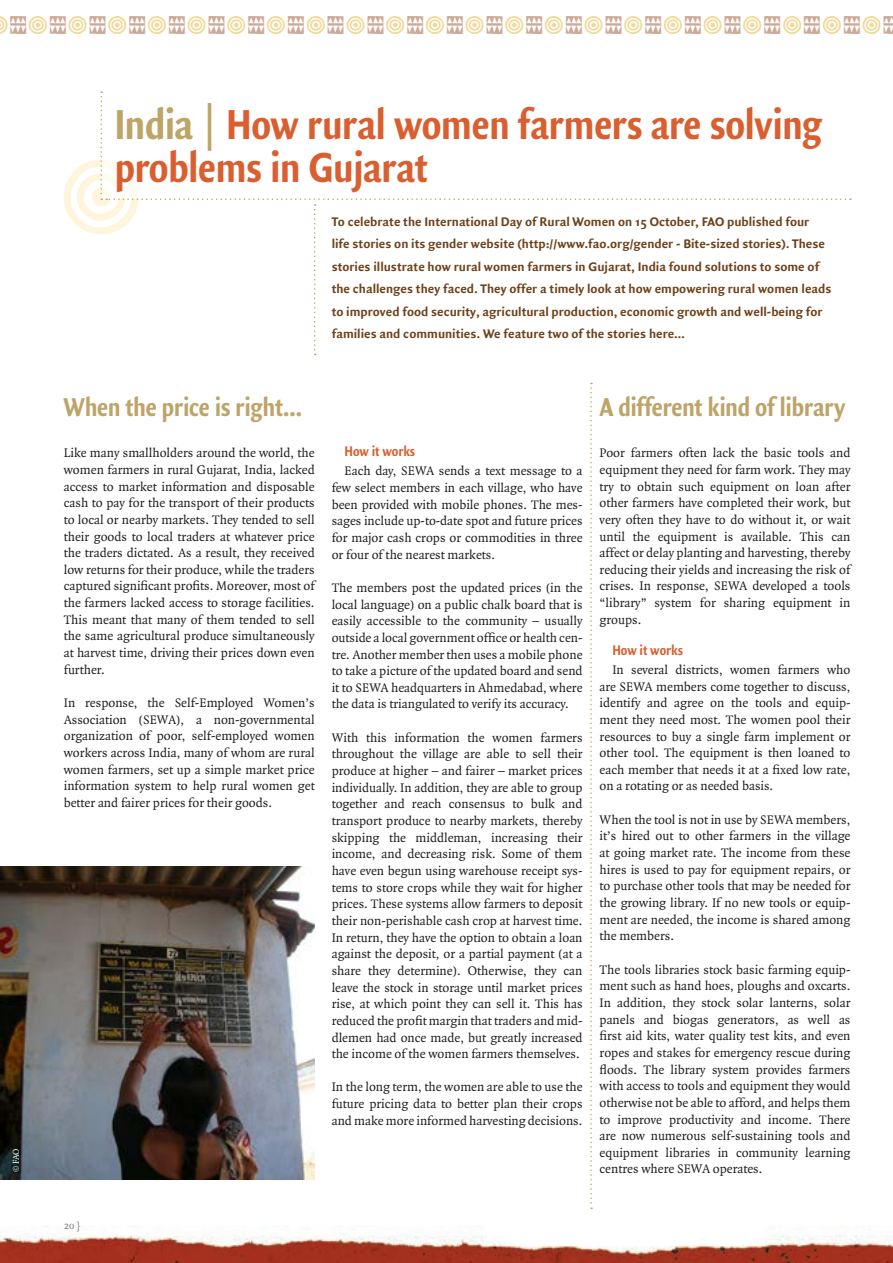
<style>
.page{position:relative;width:893px;height:1263px;background:#fff}
.page>*{position:absolute;margin:0;border:0;box-sizing:border-box;transform-origin:0 0}
.GroteTitel{font:700 45px/43.5px "Quadraat Sans Con";letter-spacing:-.01em;color:#d95f30}
.GroteTitel-2{font:700 27.75px "Quadraat Sans Con";letter-spacing:-.015em;color:#bda467}
.subtitel{font:700 15px "Quadraat Sans Con";color:#d95f30}
.BODY{font:13.35px/16.6px "Quadraat";color:#231f20;text-align:justify}
.BODY_na_subtitel{font:13.35px/16.6px "Quadraat";color:#231f20;text-align:justify}
.Intro{font:700 13.35px/22.5px "Quadraat Sans";color:#6e4119}
.t1{font:10.5px "Quadraat Small Caps";color:#7b8081}
.FotoAuthor{font:9px "Quadraat";color:#fff}
.s1{color:#bda467}
.s2{font-weight:400;color:#bda467}
</style>
<div class="page">
<img style="left:0;top:1225px;width:893px;height:38px">
<svg style="left:64px;top:91px;width:787px;height:264px"></svg>
<img style="left:0;top:866px;width:315px;height:313px">
<svg style="left:590px;top:383px;width:2px;height:826px"></svg>
<p class="FotoAuthor" style="left:11px;top:1172px;width:25px;rotate:-90deg">© FAO</p>
<p class="GroteTitel" style="left:114px;top:103px;width:709px"><span class="s1">India</span> <span class="s2">|</span> How rural women farmers are solving problems in Gujarat</p>
<p class="Intro" style="left:332px;top:210px;width:501px">To celebrate the International Day of Rural Women on 15 October, FAO published four<br>life stories on its gender website (http://www.fao.org/gender - Bite-sized stories). These stories illustrate how rural women farmers in Gujarat, India found solutions to some of the challenges they faced. They offer a timely look at how empowering rural women leads to improved food security, agricultural production, economic growth and well-being for families and communities. We feature two of the stories here…</p>
<p class="GroteTitel-2" style="left:64px;top:391px;width:240px">When the price is right...</p>
<p class="GroteTitel-2" style="left:600px;top:391px;width:248px">A different kind of library</p>
<p class="BODY" style="left:64px;top:445px;width:252px">Like many smallholders around the world, the women farmers in rural Gujarat, India, lacked access to market information and disposable cash to pay for the transport of their products to local or nearby markets. They tended to sell their goods to local traders at whatever price the traders dictated. As a result, they received low returns for their produce, while the traders captured significant profits. Moreover, most of the farmers lacked access to storage facilities.<br>This meant that many of them tended to sell the same agricultural produce simultaneously at harvest time, driving their prices down even further.</p>
<p class="BODY" style="left:64px;top:695px;width:252px">In response, the Self-Employed Women’s Association (SEWA), a non-governmental organization of poor, self-employed women workers across India, many of whom are rural women farmers, set up a simple market price information system to help rural women get better and fairer prices for their goods.</p>
<p class="subtitel" style="left:344px;top:443px;width:72px">How it works</p>
<p class="BODY_na_subtitel" style="left:332px;top:463px;width:252px;text-indent:13px">Each day, SEWA sends a text message to a few select members in each village, who have been provided with mobile phones. The mes&shy;sages include up-to-date spot and future prices for major cash crops or commodities in three or four of the nearest markets.</p>
<p class="BODY" style="left:332px;top:580px;width:252px">The members post the updated prices (in the local language) on a public chalk board that is easily accessible to the community – usually outside a local government office or health cen&shy;tre. Another member then uses a mobile phone to take a picture of the updated board and send it to SEWA headquarters in Ahmedabad, where the data is triangulated to verify its accuracy.</p>
<p class="BODY" style="left:332px;top:730px;width:252px">With this information the women farmers throughout the village are able to sell their produce at higher – and fairer – market prices individually. In addition, they are able to group together and reach consensus to bulk and transport produce to nearby markets, thereby skipping the middleman, increasing their income, and decreasing risk. Some of them have even begun using warehouse receipt sys&shy;tems to store crops while they wait for higher prices. These systems allow farmers to deposit their non-perishable cash crop at harvest time.<br>In return, they have the option to obtain a loan against the deposit, or a partial payment (at a share they determine). Otherwise, they can leave the stock in storage until market prices rise, at which point they can sell it. This has reduced the profit margin that traders and mid&shy;dlemen had once made, but greatly increased the income of the women farmers themselves.</p>
<p class="BODY" style="left:332px;top:1079px;width:252px">In the long term, the women are able to use the future pricing data to better plan their crops and make more informed harvesting decisions.</p>
<p class="BODY" style="left:600px;top:445px;width:252px">Poor farmers often lack the basic tools and equipment they need for farm work. They may try to obtain such equipment on loan after other farmers have completed their work, but very often they have to do without it, or wait until the equipment is available. This can affect or delay planting and harvesting, thereby reducing their yields and increasing the risk of crises. In response, SEWA developed a tools “library” system for sharing equipment in groups.</p>
<p class="subtitel" style="left:612px;top:641px;width:72px">How it works</p>
<p class="BODY_na_subtitel" style="left:600px;top:662px;width:252px;text-indent:13px">In several districts, women farmers who are SEWA members come together to discuss, identify and agree on the tools and equip&shy;ment they need most. The women pool their resources to buy a single farm implement or other tool. The equipment is then loaned to each member that needs it at a fixed low rate, on a rotating or as needed basis.</p>
<p class="BODY" style="left:600px;top:812px;width:252px">When the tool is not in use by SEWA members, it’s hired out to other farmers in the village at going market rate. The income from these hires is used to pay for equipment repairs, or to purchase other tools that may be needed for the growing library. If no new tools or equip&shy;ment are needed, the income is shared among the members.</p>
<p class="BODY" style="left:600px;top:961px;width:252px">The tools libraries stock basic farming equip&shy;ment such as hand hoes, ploughs and oxcarts.<br>In addition, they stock solar lanterns, solar panels and biogas generators, as well as first aid kits, water quality test kits, and even ropes and stakes for emergency rescue during floods. The library system provides farmers with access to tools and equipment they would otherwise not be able to afford, and helps them to improve productivity and income. There are now numerous self-sustaining tools and equipment libraries in community learning</p>
<p class="BODY" style="left:600px;top:1161px;width:164px">centres where SEWA operates.</p>
<p class="t1" style="left:64px;top:1220px;width:18px">20 }</p>
</div>
